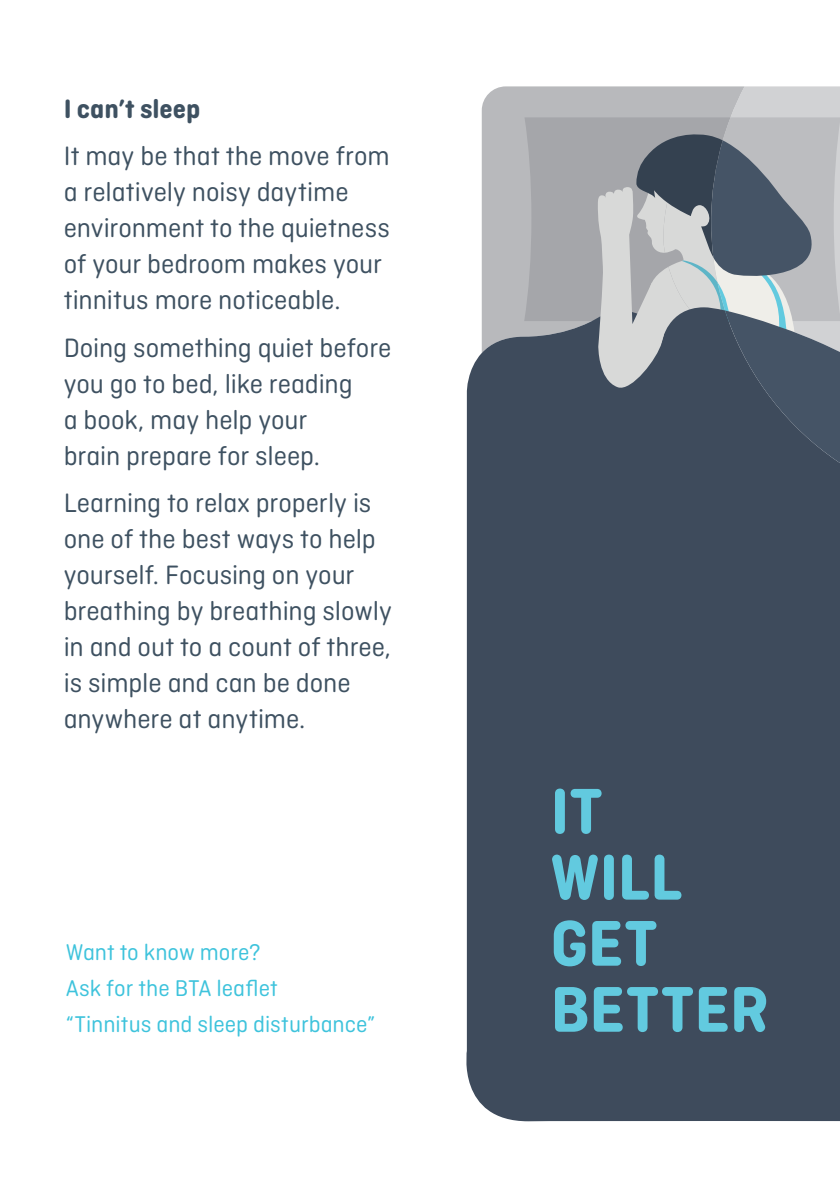
<style>
.page{position:relative;width:840px;height:1189px;background:#fff}
.page>*{position:absolute;margin:0;border:0;box-sizing:border-box;transform-origin:0 0}
.t1{font:700 68px/66px "Ciutadella Rounded";color:#62cadf}
.t2{font:28px/36px "Ciutadella Rounded";letter-spacing:-.005em;color:#3e5161}
.t3{font:700 28px "Ciutadella Rounded";letter-spacing:-.005em;color:#3e5161}
.t4{font:24px/36px "Ciutadella Rounded";color:#3ec3dc}
</style>
<div class="page">
<div style="left:744px;top:86px;width:96px;height:31px;background:#d1d2d4"></div>
<div style="left:482px;top:86px;width:262px;height:221px;background:#b8b9bc"></div>
<svg style="left:524px;top:117px;width:73px;height:190px;fill:#a5a6aa"></svg>
<div style="left:466px;top:307px;width:374px;height:814px;background:#3e4b5c"></div>
<svg style="left:597px;top:117px;width:243px;height:395px"></svg>
<p class="t3" style="left:64px;top:92px;width:138px">I can’t sleep</p>
<p class="t2" style="left:64px;top:138px;width:328px">It may be that the move from a relatively noisy daytime environment to the quietness of your bedroom makes your tinnitus more noticeable.</p>
<p class="t2" style="left:64px;top:329px;width:329px">Doing something quiet before you go to bed, like reading<br>a book, may help your<br>brain prepare for sleep.</p>
<p class="t2" style="left:64px;top:485px;width:330px">Learning to relax properly is one of the best ways to help yourself. Focusing on your breathing by breathing slowly in and out to a count of three, is simple and can be done anywhere at anytime.</p>
<p class="t4" style="left:66px;top:934px;width:311px">Want to know more?<br>Ask for the BTA leaflet<br>“Tinnitus and sleep disturbance”</p>
<h1 class="t1" style="left:550px;top:778px;width:220px">IT<br>WILL<br>GET<br>BETTER</h1>
</div>
